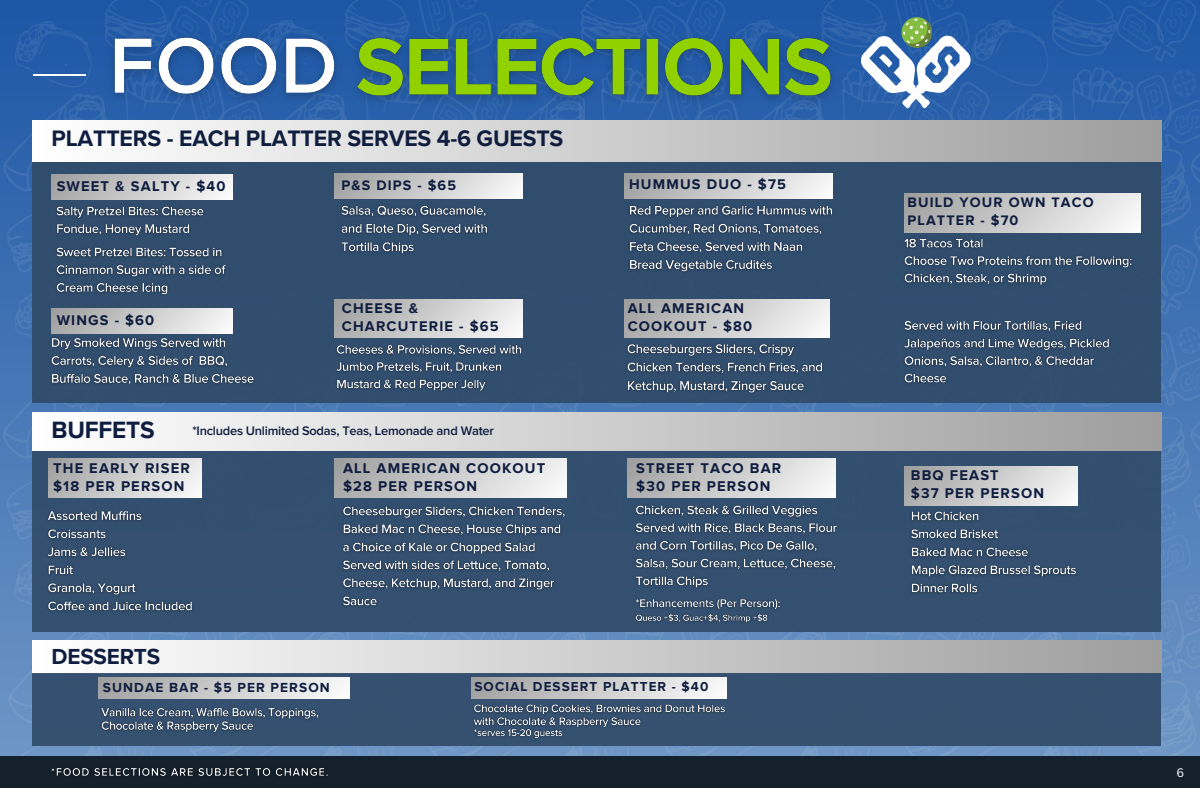
<style>
.page{position:relative;width:1200px;height:788px;background:#fff}
.page>*{position:absolute;margin:0;border:0;box-sizing:border-box;transform-origin:0 0}
.t1{font:700 24.25px "Proxima Nova";letter-spacing:-.01em;color:#0f1d3f}
.t2{font:700 23px "Proxima Nova";letter-spacing:-.01em;color:#0f1d3f}
.t3{font:700 22.38px "Proxima Nova";letter-spacing:-.01em;color:#0f1d3f}
.t4{font:700 14.62px/17.8px "Proxima Nova";letter-spacing:.08em;color:#0f1d3f}
.t5{font:700 14.5px/17.8px "Proxima Nova";letter-spacing:.08em;color:#0f1d3f}
.t6{font:700 14.25px/17.8px "Proxima Nova";letter-spacing:.08em;color:#0f1d3f}
.t7{font:700 13.62px "Proxima Nova";letter-spacing:.08em;color:#0f1d3f}
.t8{font:700 13.5px "Proxima Nova";letter-spacing:.08em;color:#0f1d3f}
.t9{font:600 12.88px "Proxima Nova";letter-spacing:-.02em;color:#0f1d3f}
.t10{font:12px "Canva Sans";color:#fff}
</style>
<div class="page">
<img style="left:1061px;top:0;width:139px;height:756px">
<img style="left:585px;top:0;width:476px;height:756px">
<img style="left:0;top:0;width:585px;height:756px">
<div style="left:33px;top:161px;width:1128px;height:242px;background:#314b69"></div>
<div style="left:33px;top:120px;width:1128px;height:41px;background:linear-gradient(to right,#fff,#9e9e9e)"></div>
<div style="left:33px;top:412px;width:1128px;height:38px;background:linear-gradient(to right,#fff,#9e9e9e)"></div>
<div style="left:0;top:756px;width:1200px;height:31px;background:#14212d"></div>
<div style="left:33px;top:640px;width:1128px;height:33px;background:linear-gradient(to right,#fff,#9e9e9e)"></div>
<hr style="left:33px;top:74px;width:52px;height:1px;background:#fff">
<img style="left:856px;top:35px;width:121px;height:80px">
<svg style="left:902px;top:17px;width:30px;height:31px"></svg>
<div style="left:52px;top:175px;width:181px;height:24px;background:linear-gradient(to right,#a3a3a3,#f8f8f8)"></div>
<div style="left:33px;top:450px;width:1128px;height:181px;background:#314b69"></div>
<div style="left:904px;top:466px;width:173px;height:39px;background:linear-gradient(to right,#a5a5a5,#f4f4f4)"></div>
<div style="left:335px;top:458px;width:232px;height:39px;background:linear-gradient(to right,#a4a4a4,#f6f6f6)"></div>
<div style="left:48px;top:458px;width:153px;height:39px;background:linear-gradient(to right,#a6a6a6,#f3f3f3)"></div>
<div style="left:625px;top:299px;width:204px;height:39px;background:linear-gradient(to right,#a5a5a5,#f5f5f5)"></div>
<div style="left:624px;top:174px;width:208px;height:25px;background:linear-gradient(to right,#a2a2a2,#f8f8f8)"></div>
<div style="left:904px;top:194px;width:237px;height:39px;background:linear-gradient(to right,#a3a3a3,#f7f7f7)"></div>
<div style="left:334px;top:299px;width:189px;height:39px;background:linear-gradient(to right,#a5a5a5,#f6f6f6)"></div>
<div style="left:335px;top:174px;width:187px;height:25px;background:linear-gradient(to right,#a3a3a3,#f8f8f8)"></div>
<div style="left:52px;top:308px;width:181px;height:25px;background:linear-gradient(to right,#a3a3a3,#f8f8f8)"></div>
<div style="left:33px;top:673px;width:1128px;height:72px;background:#355070"></div>
<div style="left:99px;top:678px;width:251px;height:21px;background:linear-gradient(to right,#a1a1a1,#fafafa)"></div>
<div style="left:471px;top:678px;width:256px;height:21px;background:linear-gradient(to right,#a0a0a0,#fafafa)"></div>
<div style="left:628px;top:458px;width:208px;height:39px;background:linear-gradient(to right,#a4a4a4,#f6f6f6)"></div>
<img style="left:911px;top:511px;width:165px;height:82px">
<img style="left:343px;top:506px;width:222px;height:100px">
<img style="left:48px;top:511px;width:144px;height:100px">
<img style="left:627px;top:344px;width:196px;height:49px">
<img style="left:629px;top:206px;width:203px;height:66px">
<img style="left:904px;top:239px;width:228px;height:144px">
<img style="left:336px;top:345px;width:186px;height:46px">
<img style="left:56px;top:206px;width:170px;height:89px">
<img style="left:341px;top:206px;width:146px;height:48px">
<img style="left:51px;top:332px;width:203px;height:53px">
<img style="left:101px;top:707px;width:218px;height:26px">
<img style="left:473px;top:704px;width:252px;height:35px">
<img style="left:636px;top:505px;width:201px;height:118px">
<img style="left:101px;top:26px;width:249px;height:87px">
<img style="left:343px;top:27px;width:502px;height:88px">
<img style="left:51px;top:768px;width:277px;height:8px">
<p class="t2" style="left:52px;top:125px;width:513px">PLATTERS - EACH PLATTER SERVES 4-6 GUESTS</p>
<h3 class="t4" style="left:57px;top:178px;width:170px">SWEET &amp; SALTY - $40</h3>
<h3 class="t6" style="left:341px;top:176px;width:116px">P&amp;S DIPS - $65</h3>
<h2 class="t4" style="left:57px;top:311px;width:99px">WINGS - $60</h2>
<h2 class="t1" style="left:52px;top:416px;width:105px">BUFFETS</h2>
<h3 class="t4" style="left:342px;top:300px;width:158px">CHEESE &amp;<br>CHARCUTERIE - $65</h3>
<h3 class="t9" style="left:192px;top:424px;width:303px">*Includes Unlimited Sodas, Teas, Lemonade and Water</h3>
<p class="t4" style="left:53px;top:460px;width:138px">THE EARLY RISER $18 PER PERSON</p>
<h4 class="t3" style="left:52px;top:643px;width:110px">DESSERTS</h4>
<p class="t4" style="left:343px;top:460px;width:204px">ALL AMERICAN COOKOUT $28 PER PERSON</p>
<h3 class="t4" style="left:629px;top:176px;width:158px">HUMMUS DUO - $75</h3>
<h3 class="t5" style="left:628px;top:300px;width:126px">ALL AMERICAN<br>COOKOUT - $80</h3>
<h3 class="t4" style="left:636px;top:460px;width:147px">STREET TACO BAR $30 PER PERSON</h3>
<h3 class="t7" style="left:103px;top:680px;width:229px">SUNDAE BAR - $5 PER PERSON</h3>
<h3 class="t8" style="left:474px;top:680px;width:235px">SOCIAL DESSERT PLATTER - $40</h3>
<h3 class="t6" style="left:907px;top:194px;width:188px">BUILD YOUR OWN TACO<br>PLATTER - $70</h3>
<p class="t4" style="left:911px;top:467px;width:135px">BBQ FEAST<br>$37 PER PERSON</p>
<h3 class="t10" style="left:1176px;top:764px;width:9px">6</h3>
</div>
